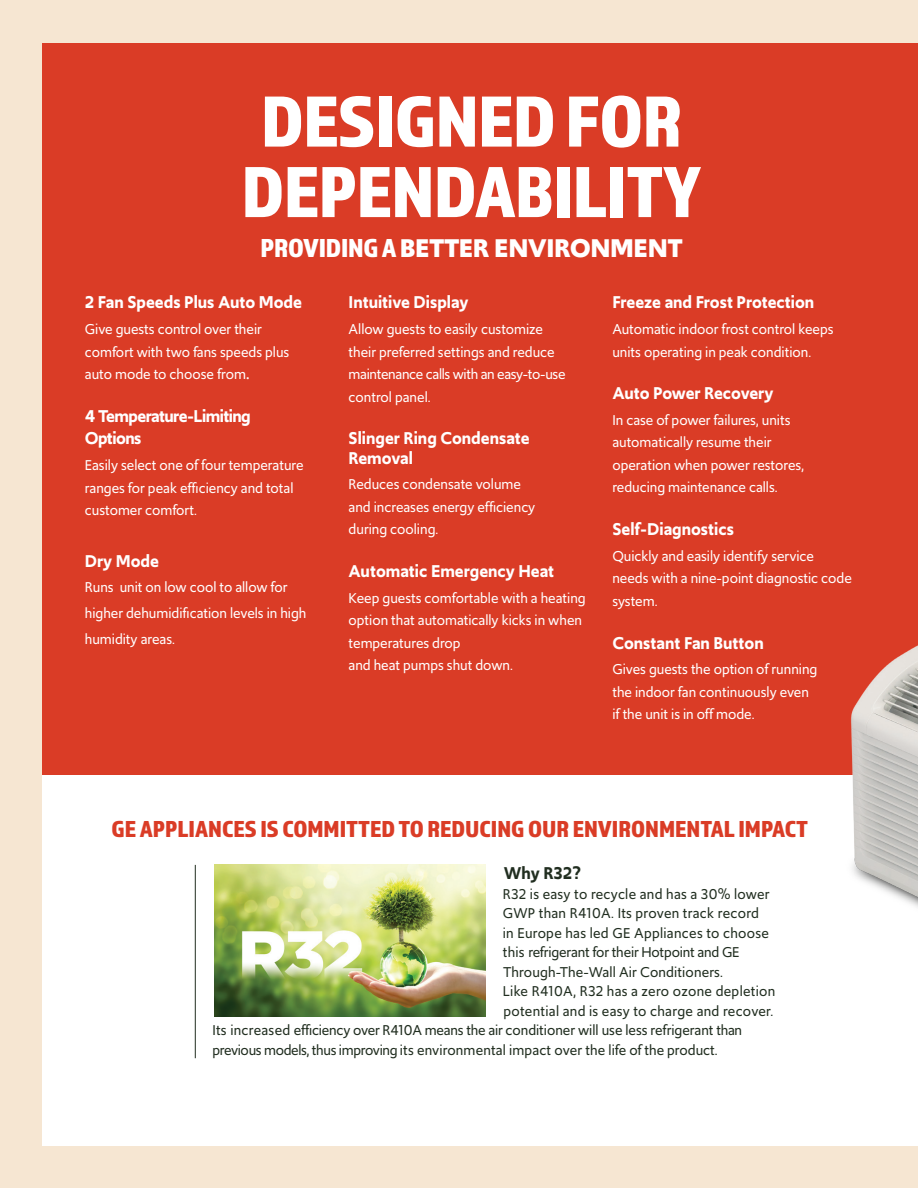
<style>
.page{position:relative;width:918px;height:1188px;background:#f6e6d2}
.page>*{position:absolute;margin:0;border:0;box-sizing:border-box;transform-origin:0 0}
.t1{font:75px/70.5px "Almaq Refined";letter-spacing:-.01em;color:#fff}
.t2{font:700 27px "Upgrade";letter-spacing:-.015em;color:#fff}
.t3{font:24px "Almaq Refined";color:#da3c26}
.t4{font:600 18px/19.5px "Upgrade";color:#fff}
.t5{font:600 18px/22.5px "Upgrade";letter-spacing:-.03em;color:#fff}
.t6{font:600 18px "Upgrade";letter-spacing:-.005em;color:#212e20}
.t7{font:15px/22.5px "Upgrade";color:#fff}
.t8{font:15px "Upgrade";letter-spacing:.01em;color:#212e20}
.t9{font:15px "Upgrade";letter-spacing:-.01em;color:#212e20}
.s1{font-family:"Almaq Refined";font-weight:400}
.s2{font-family:"Minion Pro";font-size:18px}
</style>
<div class="page">
<div style="left:42px;top:43px;width:876px;height:738px;background:#da3c26"></div>
<div style="left:42px;top:775px;width:876px;height:371px;background:#fff"></div>
<img style="left:851px;top:645px;width:67px;height:262px">
<img style="left:215px;top:865px;width:270px;height:151px">
<hr style="left:195px;top:865px;width:1px;height:193px;background:#212e20">
<h1 class="t1" style="left:242px;top:84px;width:461px">DESIGNED FOR<br>DEPENDABILITY</h1>
<h2 class="t2" style="left:261px;top:230px;width:424px"><span class="s1">PROVIDING A</span> BETTER ENVIRONMENT</h2>
<p class="t4" style="left:85px;top:293px;width:219px">2 Fan Speeds Plus Auto Mode</p>
<p class="t7" style="left:85px;top:318px;width:206px">Give guests control over their comfort with two fans speeds plus auto mode to choose from<span class="s2">.</span></p>
<p class="t5" style="left:85px;top:405px;width:167px">4 Temperature-Limiting<br>Options</p>
<p class="t7" style="left:85px;top:454px;width:220px">Easily select one of four temperature ranges for peak efficiency and total customer comfort.</p>
<p class="t4" style="left:85px;top:551px;width:76px">Dry Mode</p>
<p class="t7" style="left:85px;top:574px;width:223px;line-height:25.8px">Runs unit on low cool to allow for higher dehumidification levels in high humidity areas.</p>
<p class="t4" style="left:349px;top:293px;width:122px">Intuitive Display</p>
<p class="t7" style="left:349px;top:318px;width:218px">Allow guests to easily customize their preferred settings and reduce maintenance calls with an easy-to-use control panel.</p>
<p class="t4" style="left:349px;top:429px;width:183px">Slinger Ring Condensate<br>Removal</p>
<p class="t7" style="left:349px;top:473px;width:188px">Reduces condensate volume and increases energy efficiency during cooling.</p>
<p class="t4" style="left:349px;top:561px;width:207px">Automatic Emergency Heat</p>
<p class="t7" style="left:349px;top:587px;width:239px">Keep guests comfortable with a heating option that automatically kicks in when temperatures drop<br>and heat pumps shut down.</p>
<p class="t4" style="left:612px;top:293px;width:203px">Freeze and Frost Protection</p>
<p class="t7" style="left:612px;top:318px;width:223px">Automatic indoor frost control keeps units operating in peak condition.</p>
<p class="t4" style="left:612px;top:383px;width:162px">Auto Power Recovery</p>
<p class="t7" style="left:612px;top:408px;width:193px">In case of power failures, units automatically resume their operation when power restores, reducing maintenance calls.</p>
<p class="t4" style="left:612px;top:519px;width:123px">Self-Diagnostics</p>
<p class="t7" style="left:612px;top:544px;width:241px">Quickly and easily identify service needs with a nine-point diagnostic code system.</p>
<p class="t4" style="left:612px;top:633px;width:153px">Constant Fan Button</p>
<p class="t7" style="left:612px;top:658px;width:206px">Gives guests the option of running the indoor fan continuously even if the unit is in off mode.</p>
<h3 class="t3" style="left:112px;top:815px;width:698px">GE APPLIANCES IS COMMITTED TO REDUCING OUR ENVIRONMENTAL IMPACT</h3>
<p class="t6" style="left:504px;top:861px;width:79px">Why R32?</p>
<p class="t8" style="left:503px;top:884px;width:268px">R32 is easy to recycle and has a 30% lower</p>
<p class="t8" style="left:503px;top:903px;width:258px">GWP than R410A. Its proven track record</p>
<p class="t8" style="left:503px;top:923px;width:268px">in Europe has led GE Appliances to choose</p>
<p class="t9" style="left:503px;top:942px;width:239px">this refrigerant for their Hotpoint and GE</p>
<p class="t8" style="left:503px;top:962px;width:221px">Through-The-Wall Air Conditioners.</p>
<p class="t8" style="left:503px;top:981px;width:274px">Like R410A, R32 has a zero ozone depletion</p>
<p class="t8" style="left:504px;top:1001px;width:271px">potential and is easy to charge and recover.</p>
<p class="t8" style="left:212px;top:1020px;width:531px">Its increased efficiency over R410A means the air conditioner will use less refrigerant than</p>
<p class="t8" style="left:212px;top:1040px;width:507px">previous models, thus improving its environmental impact over the life of the product.</p>
</div>
